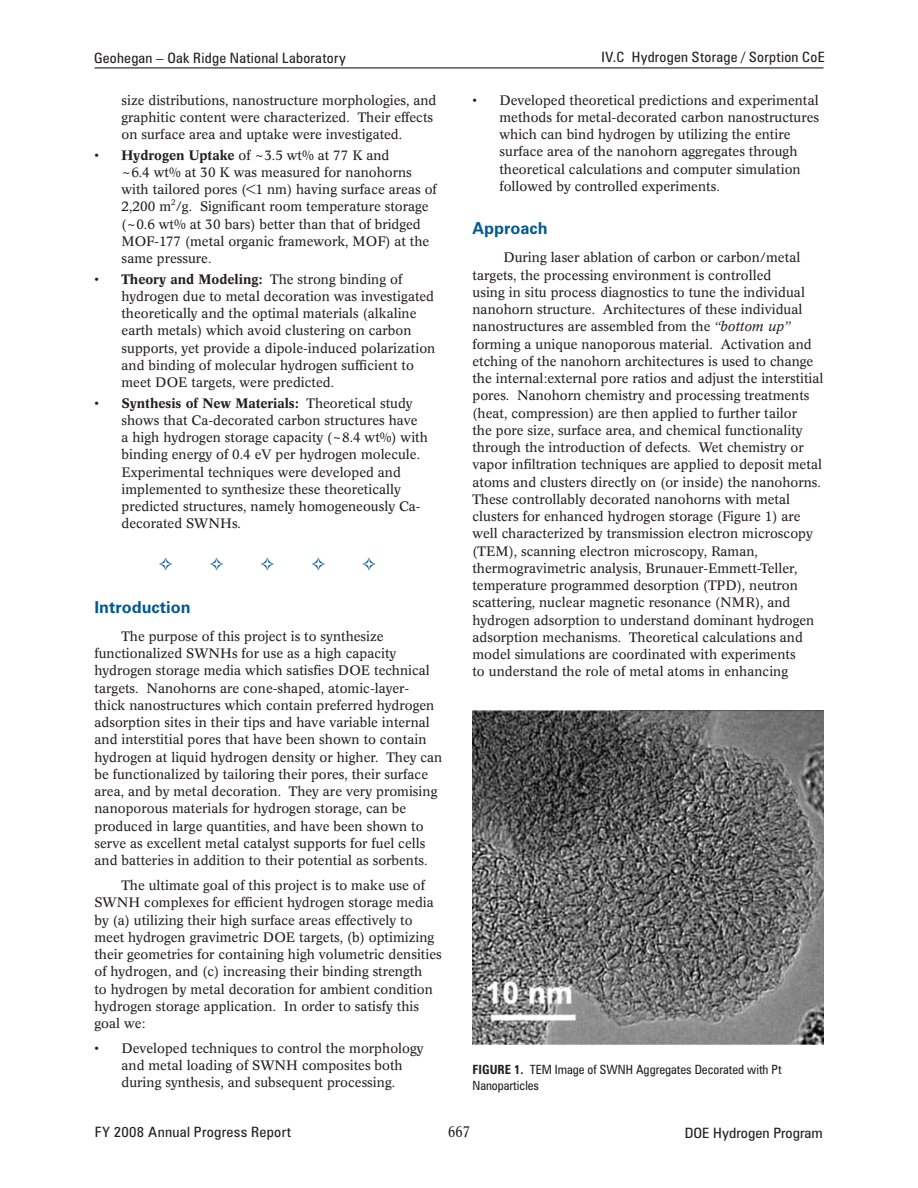
<style>
.page{position:relative;width:918px;height:1188px;background:#fff}
.page>*{position:absolute;margin:0;border:0;box-sizing:border-box;transform-origin:0 0}
._1_RptObjHead{font:700 16.5px "Zurich BT";color:#005990}
.t1{font:condensed 15px "Concorde BE";color:#231f20}
._11_Header_L{font:condensed 14.25px "Zurich BT";letter-spacing:.015em;color:#231f20;scale:1.08 1}
._11_Header_L-2{font:condensed 14.25px "Zurich BT";letter-spacing:.015em;color:#231f20;scale:1.05 1}
._11_Header_R{font:condensed 14.25px "Zurich BT";letter-spacing:.015em;color:#231f20;scale:1.05 1}
._1_Body_text{font:13.5px/17.2px "Concorde BE";color:#231f20}
._1_Bulleted{font:13.5px/17.2px "Concorde BE";color:#231f20}
._1_Bulleted_7{font:13.5px/17.2px "Concorde BE";color:#231f20}
._1_FigureTitle{font:condensed 12.75px/15.8px "Zurich BT";color:#231f20}
.s1{font-weight:500}
.s2{font-style:italic}
.s3{font-weight:700}
</style>
<div class="page">
<hr style="left:94px;top:67px;width:730px;height:1px;background:#231f20">
<img style="left:472px;top:710px;width:351px;height:335px">
<p class="_11_Header_L-2" style="left:94px;top:49px;width:241px">Geohegan – Oak Ridge National Laboratory</p>
<p class="_11_Header_R" style="left:602px;top:49px;width:214px">IV.C Hydrogen Storage / Sorption CoE</p>
<p class="_1_Bulleted" style="left:122px;top:91px;width:316px">size distributions, nanostructure morphologies, and graphitic content were characterized. Their effects on surface area and uptake were investigated.</p>
<p class="_1_Bulleted" style="left:122px;top:146px;width:317px;text-indent:-27px">• <span class="s1">Hydrogen Uptake</span> of ~3.5 wt% at 77 K and<br>~6.4 wt% at 30 K was measured for nanohorns with tailored pores (&lt;1 nm) having surface areas of 2,200 m<sup>2</sup>/g. Significant room temperature storage (~0.6 wt% at 30 bars) better than that of bridged MOF-177 (metal organic framework, MOF) at the same pressure.</p>
<p class="_1_Bulleted" style="left:122px;top:270px;width:315px;text-indent:-27px">• <span class="s1">Theory and Modeling:</span> The strong binding of hydrogen due to metal decoration was investigated theoretically and the optimal materials (alkaline earth metals) which avoid clustering on carbon supports, yet provide a dipole-induced polarization and binding of molecular hydrogen sufficient to meet DOE targets, were predicted.</p>
<p class="_1_Bulleted_7" style="left:122px;top:394px;width:308px;text-indent:-27px">• <span class="s1">Synthesis of New Materials:</span> Theoretical study shows that Ca-decorated carbon structures have a high hydrogen storage capacity (~8.4 wt%) with binding energy of 0.4 eV per hydrogen molecule.<br>Experimental techniques were developed and implemented to synthesize these theoretically predicted structures, namely homogeneously Ca&shy;decorated SWNHs.</p>
<p class="_1_Bulleted_7" style="left:500px;top:91px;width:321px;text-indent:-27px">• Developed theoretical predictions and experimental methods for metal-decorated carbon nanostructures which can bind hydrogen by utilizing the entire surface area of the nanohorn aggregates through theoretical calculations and computer simulation followed by controlled experiments.</p>
<p class="_1_RptObjHead" style="left:472px;top:219px;width:77px">Approach</p>
<p class="_1_Body_text" style="left:472px;top:249px;width:353px;text-indent:31px">During laser ablation of carbon or carbon/metal targets, the processing environment is controlled<br>using in situ process diagnostics to tune the individual nanohorn structure. Architectures of these individual nanostructures are assembled from the <span class="s2">“bottom up” </span>forming a unique nanoporous material. Activation and etching of the nanohorn architectures is used to change the internal:external pore ratios and adjust the interstitial pores. Nanohorn chemistry and processing treatments (heat, compression) are then applied to further tailor<br>the pore size, surface area, and chemical functionality through the introduction of defects. Wet chemistry or vapor infiltration techniques are applied to deposit metal atoms and clusters directly on (or inside) the nanohorns.<br>These controllably decorated nanohorns with metal clusters for enhanced hydrogen storage (Figure 1) are well characterized by transmission electron microscopy (TEM), scanning electron microscopy, Raman, thermogravimetric analysis, Brunauer-Emmett-Teller, temperature programmed desorption (TPD), neutron scattering, nuclear magnetic resonance (NMR), and hydrogen adsorption to understand dominant hydrogen adsorption mechanisms. Theoretical calculations and model simulations are coordinated with experiments<br>to understand the role of metal atoms in enhancing</p>
<p class="_1_RptObjHead" style="left:94px;top:597px;width:98px">Introduction</p>
<p class="_1_Body_text" style="left:94px;top:628px;width:349px;text-indent:27px">The purpose of this project is to synthesize functionalized SWNHs for use as a high capacity hydrogen storage media which satisfies DOE technical targets. Nanohorns are cone-shaped, atomic-layer&shy;thick nanostructures which contain preferred hydrogen adsorption sites in their tips and have variable internal and interstitial pores that have been shown to contain hydrogen at liquid hydrogen density or higher. They can be functionalized by tailoring their pores, their surface area, and by metal decoration. They are very promising nanoporous materials for hydrogen storage, can be produced in large quantities, and have been shown to serve as excellent metal catalyst supports for fuel cells and batteries in addition to their potential as sorbents.</p>
<p class="_1_Body_text" style="left:94px;top:877px;width:349px;text-indent:27px">The ultimate goal of this project is to make use of SWNH complexes for efficient hydrogen storage media by (a) utilizing their high surface areas effectively to meet hydrogen gravimetric DOE targets, (b) optimizing their geometries for containing high volumetric densities of hydrogen, and (c) increasing their binding strength<br>to hydrogen by metal decoration for ambient condition hydrogen storage application. In order to satisfy this goal we:</p>
<p class="_1_Bulleted" style="left:94px;top:1040px;width:331px;text-align:center">• Developed techniques to control the morphology and metal loading of SWNH composites both<br>during synthesis, and subsequent processing.</p>
<p class="_1_FigureTitle" style="left:472px;top:1062px;width:311px"><span class="s3">FIGURE 1.</span> TEM Image of SWNH Aggregates Decorated with Pt<br>Nanoparticles</p>
<p class="_11_Header_L" style="left:95px;top:1124px;width:184px">FY 2008 Annual Progress Report</p>
<p class="t1" style="left:448px;top:1123px;width:23px">667</p>
<p class="_11_Header_L" style="left:685px;top:1124px;width:129px">DOE Hydrogen Program</p>
</div>
